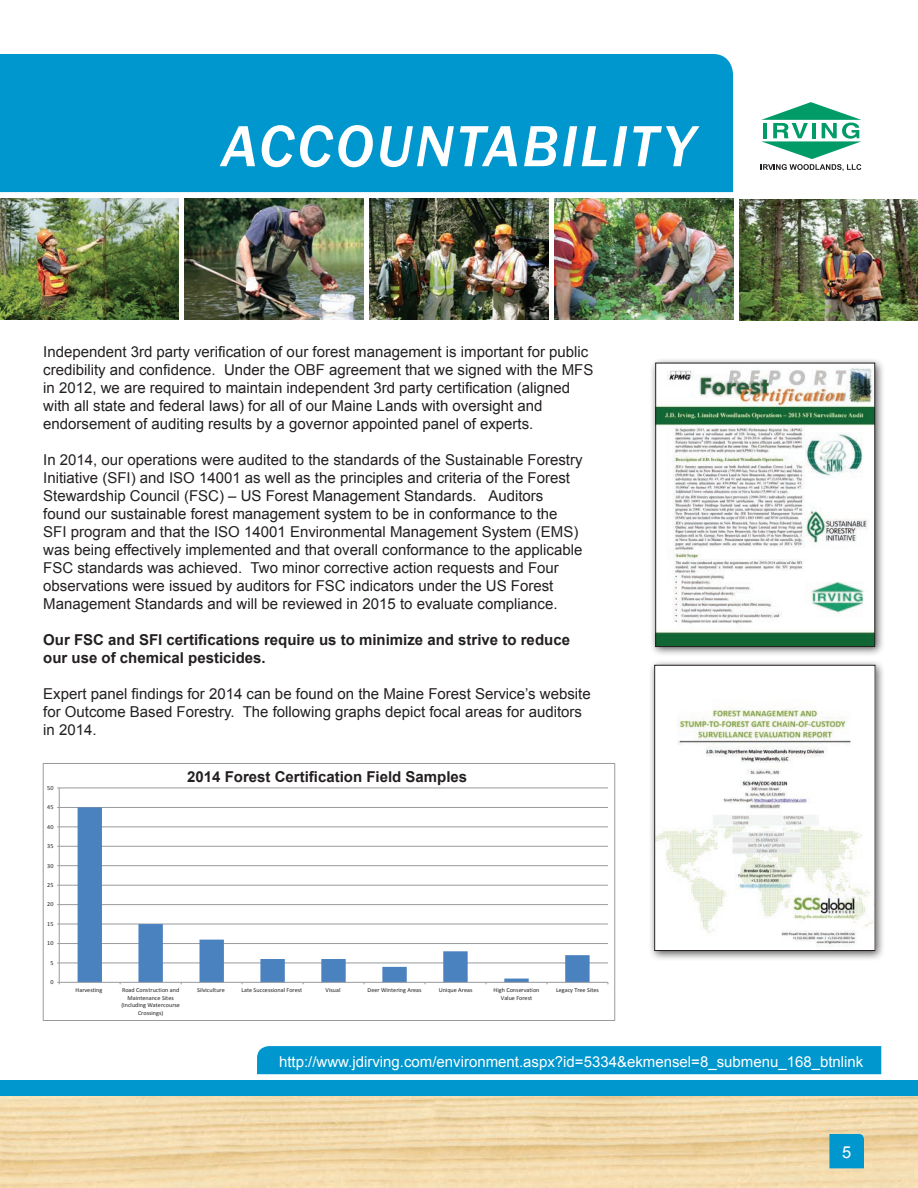
<style>
.page{position:relative;width:918px;height:1188px;background:#fff}
.page>*{position:absolute;margin:0;border:0;box-sizing:border-box;transform-origin:0 0}
.t1{font:italic 500 60px "Franklin Gothic";letter-spacing:.04em;color:#fff}
.t2{font:16.5px "Arial";color:#fff}
.t3{font:15px/18px "Arial";color:#231f20}
.t4{font:700 15px/18px "Arial";color:#231f20}
.t5{font:15px "Arial";color:#fff}
.t6{font:700 9.9px "Calibri";color:#231f20}
.t7{font:6.15px/7.5px "Calibri";letter-spacing:.005em;color:#231f20;text-align:center}
</style>
<div class="page">
<svg style="left:760px;top:102px;width:102px;height:69px"></svg>
<img style="left:2px;top:1095px;width:916px;height:93px">
<img style="left:0;top:1095px;width:2px;height:93px">
<div style="left:0;top:1080px;width:918px;height:15px;background:#0097ce"></div>
<div style="left:0;top:54px;width:733px;height:138px;background:#0097ce"></div>
<img style="left:0;top:199px;width:178px;height:121px">
<img style="left:740px;top:200px;width:178px;height:120px">
<img style="left:370px;top:199px;width:178px;height:121px">
<img style="left:185px;top:199px;width:178px;height:121px">
<img style="left:555px;top:199px;width:178px;height:121px">
<svg style="left:829px;top:1134px;width:35px;height:34px"></svg>
<div style="left:649px;top:659px;width:237px;height:302px;background:#231f20;opacity:.75"></div>
<img style="left:656px;top:667px;width:217px;height:282px">
<div style="left:654px;top:665px;width:221px;height:286px;border:1px solid #231f20"></div>
<div style="left:650px;top:357px;width:235px;height:300px;background:#231f20;opacity:.75"></div>
<img style="left:657px;top:365px;width:216px;height:280px">
<div style="left:655px;top:363px;width:220px;height:284px;border:1px solid #231f20"></div>
<div style="left:257px;top:1046px;width:624px;height:28px;background:#0097ce"></div>
<hr style="left:59px;top:963px;width:549px;height:1px;background:#989a9d">
<hr style="left:59px;top:943px;width:549px;height:1px;background:#989a9d">
<hr style="left:59px;top:924px;width:549px;height:1px;background:#989a9d">
<hr style="left:59px;top:904px;width:549px;height:1px;background:#989a9d">
<hr style="left:59px;top:885px;width:549px;height:1px;background:#989a9d">
<hr style="left:59px;top:865px;width:549px;height:1px;background:#989a9d">
<hr style="left:59px;top:846px;width:549px;height:1px;background:#989a9d">
<hr style="left:59px;top:827px;width:549px;height:1px;background:#989a9d">
<hr style="left:59px;top:807px;width:549px;height:1px;background:#989a9d">
<hr style="left:59px;top:788px;width:549px;height:1px;background:#989a9d">
<svg style="left:78px;top:807px;width:512px;height:175px"></svg>
<hr style="left:59px;top:788px;width:1px;height:194px;background:#989a9d">
<hr style="left:59px;top:982px;width:549px;height:1px;background:#989a9d">
<div style="left:43px;top:763px;width:572px;height:258px;border:1px solid #989a9d"></div>
<h1 class="t1" style="left:221px;top:109px;width:475px">ACCOUNTABILITY</h1>
<p class="t3" style="left:43px;top:342px;width:552px">Independent 3rd party verification of our forest management is important for public credibility and confidence. Under the OBF agreement that we signed with the MFS in 2012, we are required to maintain independent 3rd party certification (aligned with all state and federal laws) for all of our Maine Lands with oversight and endorsement of auditing results by a governor appointed panel of experts.</p>
<p class="t3" style="left:43px;top:450px;width:541px">In 2014, our operations were audited to the standards of the Sustainable Forestry Initiative (SFI) and ISO 14001 as well as the principles and criteria of the Forest Stewardship Council (FSC) – US Forest Management Standards. Auditors found our sustainable forest management system to be in conformance to the SFI program and that the ISO 14001 Environmental Management System (EMS) was being effectively implemented and that overall conformance to the applicable FSC standards was achieved. Two minor corrective action requests and Four observations were issued by auditors for FSC indicators under the US Forest Management Standards and will be reviewed in 2015 to evaluate compliance.</p>
<p class="t4" style="left:43px;top:631px;width:528px">Our FSC and SFI certifications require us to minimize and strive to reduce our use of chemical pesticides.</p>
<p class="t3" style="left:43px;top:684px;width:549px">Expert panel findings for 2014 can be found on the Maine Forest Service’s website for Outcome Based Forestry. The following graphs depict focal areas for auditors in 2014.</p>
<p class="t7" style="left:47px;top:784px;width:8px">50</p>
<p class="t7" style="left:47px;top:803px;width:8px">45</p>
<p class="t7" style="left:47px;top:823px;width:8px">40</p>
<p class="t7" style="left:47px;top:842px;width:8px">35</p>
<p class="t7" style="left:47px;top:862px;width:8px">30</p>
<p class="t7" style="left:47px;top:881px;width:8px">25</p>
<p class="t7" style="left:47px;top:901px;width:8px">20</p>
<p class="t7" style="left:47px;top:920px;width:8px">15</p>
<p class="t7" style="left:47px;top:940px;width:8px">10</p>
<p class="t7" style="left:50px;top:959px;width:5px">5</p>
<p class="t7" style="left:50px;top:978px;width:5px">0</p>
<p class="t4" style="left:187px;top:768px;width:282px">2014 Forest Certification Field Samples</p>
<p class="t6" style="left:250px;top:768px;width:160px">2014 Forest Certification Field Samples</p>
<p class="t7" style="left:76px;top:986px;width:28px">Harvesting</p>
<p class="t7" style="left:121px;top:986px;width:60px">Road Construction and<br>Maintenance Sites (Including Watercourse<br>Crossings)</p>
<p class="t7" style="left:197px;top:986px;width:29px">Silviculture</p>
<p class="t7" style="left:242px;top:986px;width:62px">Late Successional Forest</p>
<p class="t7" style="left:325px;top:986px;width:16px">Visual</p>
<p class="t7" style="left:368px;top:986px;width:55px">Deer Wintering Areas</p>
<p class="t7" style="left:439px;top:986px;width:35px">Unique Areas</p>
<p class="t7" style="left:494px;top:986px;width:47px">High Conservation<br>Value Forest</p>
<p class="t7" style="left:556px;top:986px;width:44px">Legacy Tree Sites</p>
<p class="t5" style="left:279px;top:1052px;width:586px">http://www.jdirving.com/environment.aspx?id=5334&amp;ekmensel=8_submenu_168_btnlink</p>
<p class="t2" style="left:842px;top:1141px;width:11px">5</p>
</div>
